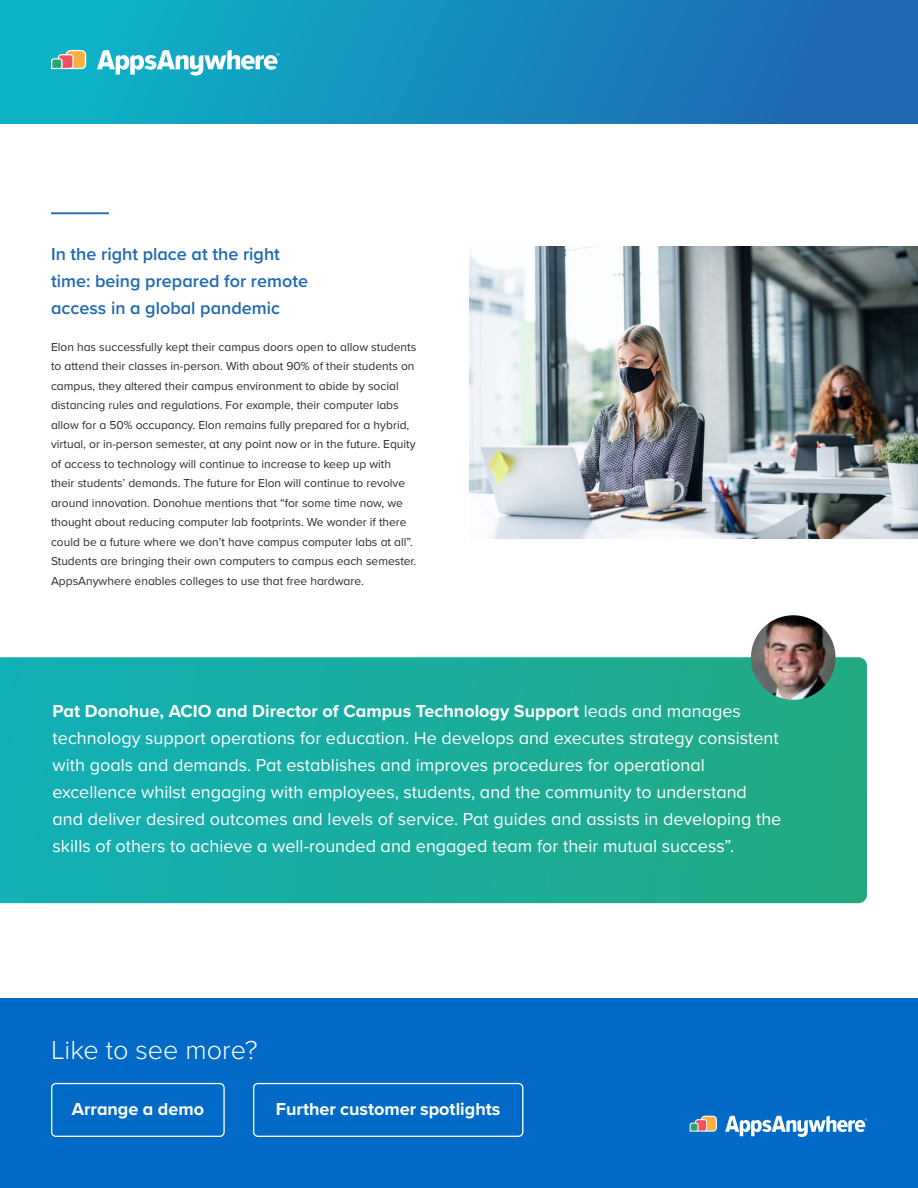
<style>
.page{position:relative;width:918px;height:1188px;background:#fff}
.page>*{position:absolute;margin:0;border:0;box-sizing:border-box;transform-origin:0 0}
.t1{font:300 27px "Proxima Nova";color:#fff}
.t2{font:18px/27px "Proxima Nova";color:#fff}
.t3{font:600 18px/27px "Proxima Nova";color:#1f69b2}
.t4{font:700 18px "Proxima Nova";color:#fff}
.t5{font:12px/19.5px "Proxima Nova";color:#2e2926}
.s1{font-weight:700}
</style>
<div class="page">
<div style="left:0;top:0;width:918px;height:123px;background:linear-gradient(to right,#0cb9c8,#2062b0)"></div>
<svg style="left:51px;top:50px;width:35px;height:19px"></svg>
<svg style="left:97px;top:50px;width:183px;height:25px"></svg>
<hr style="left:51px;top:213px;width:58px;height:1px;background:#1f69b2">
<svg style="left:0;top:657px;width:867px;height:246px;background:#1aac9b"></svg>
<img style="left:470px;top:246px;width:448px;height:292px">
<img style="left:751px;top:615px;width:84px;height:85px;border-radius:42px">
<div style="left:0;top:999px;width:918px;height:189px;background:#006ac6"></div>
<div style="left:51px;top:1083px;width:174px;height:54px;border:1px solid #fff;border-radius:4px"></div>
<div style="left:253px;top:1083px;width:270px;height:54px;border:1px solid #fff;border-radius:4px"></div>
<svg style="left:690px;top:1116px;width:27px;height:16px"></svg>
<svg style="left:725px;top:1116px;width:142px;height:21px"></svg>
<h2 class="t3" style="left:51px;top:240px;width:259px">In the right place at the right time: being prepared for remote access in a global pandemic</h2>
<p class="t5" style="left:51px;top:337px;width:367px">Elon has successfully kept their campus doors open to allow students to attend their classes in-person. With about 90% of their students on campus, they altered their campus environment to abide by social distancing rules and regulations. For example, their computer labs allow for a 50% occupancy. Elon remains fully prepared for a hybrid, virtual, or in-person semester, at any point now or in the future. Equity of access to technology will continue to increase to keep up with their students’ demands. The future for Elon will continue to revolve around innovation. Donohue mentions that “for some time now, we thought about reducing computer lab footprints. We wonder if there could be a future where we don’t have campus computer labs at all”.<br>Students are bringing their own computers to campus each semester.<br>AppsAnywhere enables colleges to use that free hardware.</p>
<p class="t2" style="left:53px;top:698px;width:730px"><span class="s1">Pat Donohue, ACIO and Director of Campus Technology Support</span> leads and manages technology support operations for education. He develops and executes strategy consistent with goals and demands. Pat establishes and improves procedures for operational excellence whilst engaging with employees, students, and the community to understand and deliver desired outcomes and levels of service. Pat guides and assists in developing the skills of others to achieve a well-rounded and engaged team for their mutual success”.</p>
<h1 class="t1" style="left:51px;top:1030px;width:208px">Like to see more?</h1>
<h2 class="t4" style="left:72px;top:1098px;width:134px">Arrange a demo</h2>
<h2 class="t4" style="left:276px;top:1098px;width:226px">Further customer spotlights</h2>
</div>
